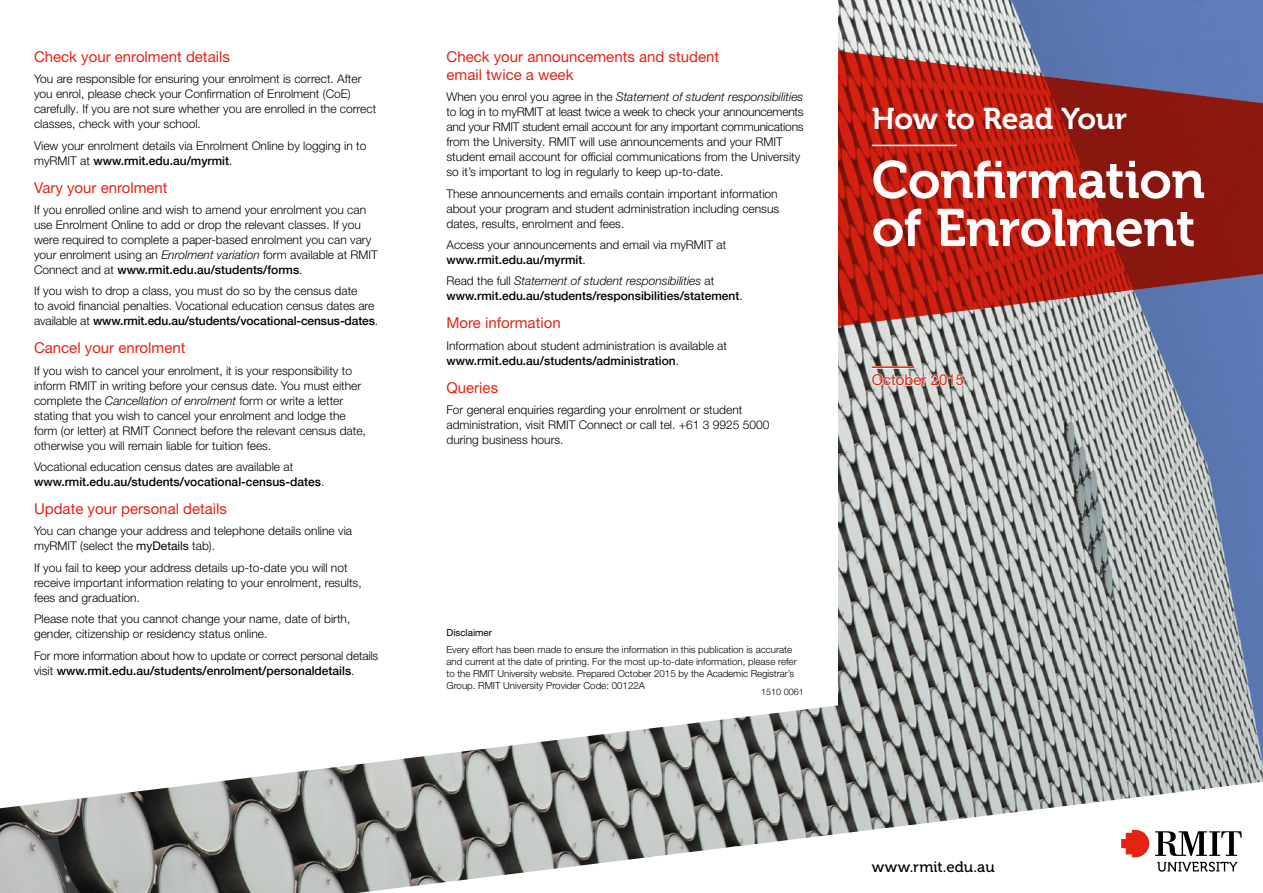
<style>
.page{position:relative;width:1263px;height:893px;background:#fff}
.page>*{position:absolute;margin:0;border:0;box-sizing:border-box;transform-origin:0 0}
.t1{font:52.5px/48px "Museo 700";letter-spacing:-.01em;color:#fff}
.t2{font:30px "Museo 700";letter-spacing:-.01em;color:#fff}
.t3{font:15px/18px "Helvetica Neue LT Pro";color:#e42313}
.t4{font:15px "Museo 500";letter-spacing:.005em;color:#000}
.t5{font:300 12px/15px "Helvetica Neue LT Pro";color:#000}
.t6{font:500 12px "Helvetica Neue";color:#000}
.t7{font:italic 300 12px "Helvetica Neue LT Pro";color:#000}
.t8{font:300 9.75px/12px "Helvetica Neue LT Pro";color:#000}
.t9{font:9.75px "Helvetica Neue LT Pro";color:#000}
.t10{font:300 9px "Helvetica Neue LT Pro";color:#000}
.s1{font-family:"Helvetica Neue LT Pro";font-weight:300}
.s2{font-style:italic}
.s3{font-weight:400}
.s4{font-style:normal}
</style>
<div class="page">
<img style="left:838px;top:0;width:425px;height:653px">
<svg style="left:838px;top:51px;width:425px;height:275px;background:#a1312e"></svg>
<img style="left:0;top:653px;width:1263px;height:240px">
<hr style="left:872px;top:145px;width:85px;height:1px;background:#fff">
<div style="left:871px;top:366px;width:94px;height:21px;background:#fff;opacity:.8"></div>
<hr style="left:872px;top:366px;width:42px;height:2px;background:#e42313">
<p class="t3" style="left:34px;top:47px;width:197px">Check your enrolment details</p>
<p class="t5" style="left:34px;top:71px;width:344px">You are responsible for ensuring your enrolment is correct. After you enrol, please check your Confirmation of Enrolment (CoE) carefully. If you are not sure whether you are enrolled in the correct classes, check with your school.</p>
<p class="t5" style="left:34px;top:137px;width:334px">View your enrolment details via Enrolment Online by logging in to</p>
<p class="t6" style="left:34px;top:151px;width:200px"><span class="s1">myRMIT at</span> www.rmit.edu.au/myrmit<span class="s1">.</span></p>
<p class="t3" style="left:34px;top:178px;width:135px">Vary your enrolment</p>
<p class="t5" style="left:34px;top:202px;width:345px">If you enrolled online and wish to amend your enrolment you can use Enrolment Online to add or drop the relevant classes. If you were required to complete a paper-based enrolment you can vary your enrolment using an <span class="s2">Enrolment variation</span> form available at RMIT</p>
<p class="t6" style="left:34px;top:260px;width:270px"><span class="s1">Connect and at</span> www.rmit.edu.au/students/forms<span class="s1">.</span></p>
<p class="t5" style="left:34px;top:283px;width:342px">If you wish to drop a class, you must do so by the census date<br>to avoid financial penalties. Vocational education census dates are</p>
<p class="t6" style="left:34px;top:311px;width:346px"><span class="s1">available at</span> www.rmit.edu.au/students/vocational-census-dates<span class="s1">.</span></p>
<p class="t3" style="left:34px;top:339px;width:153px">Cancel your enrolment</p>
<p class="t5" style="left:34px;top:363px;width:333px">If you wish to cancel your enrolment, it is your responsibility to inform RMIT in writing before your census date. You must either complete the <span class="s2">Cancellation of enrolment</span> form or write a letter stating that you wish to cancel your enrolment and lodge the form (or letter) at RMIT Connect before the relevant census date, otherwise you will remain liable for tuition fees.</p>
<p class="t5" style="left:34px;top:459px;width:261px">Vocational education census dates are available at</p>
<p class="t6" style="left:34px;top:472px;width:292px">www.rmit.edu.au/students/vocational-census-dates<span class="s1">.</span></p>
<p class="t3" style="left:34px;top:499px;width:195px">Update your personal details</p>
<p class="t5" style="left:34px;top:523px;width:320px">You can change your address and telephone details online via myRMIT (select the <span class="s3">myDetails</span> tab).</p>
<p class="t5" style="left:34px;top:560px;width:329px">If you fail to keep your address details up-to-date you will not receive important information relating to your enrolment, results, fees and graduation.</p>
<p class="t5" style="left:34px;top:611px;width:318px">Please note that you cannot change your name, date of birth, gender, citizenship or residency status online.</p>
<p class="t5" style="left:34px;top:648px;width:346px">For more information about how to update or correct personal details</p>
<p class="t6" style="left:34px;top:661px;width:322px"><span class="s1">visit</span> www.rmit.edu.au/students/enrolment/personaldetails<span class="s1">.</span></p>
<p class="t3" style="left:446px;top:47px;width:274px">Check your announcements and student email twice a week</p>
<p class="t5" style="left:446px;top:89px;width:359px">When you enrol you agree in the <span class="s2">Statement of student responsibilities </span>to log in to myRMIT at least twice a week to check your announcements and your RMIT student email account for any important communications from the University. RMIT will use announcements and your RMIT student email account for official communications from the University so it’s important to log in regularly to keep up-to-date.</p>
<p class="t5" style="left:446px;top:185px;width:334px">These announcements and emails contain important information about your program and student administration including census dates, results, enrolment and fees.</p>
<p class="t5" style="left:446px;top:237px;width:281px">Access your announcements and email via myRMIT at</p>
<p class="t6" style="left:446px;top:250px;width:141px">www.rmit.edu.au/myrmit<span class="s1">.</span></p>
<p class="t7" style="left:446px;top:274px;width:269px"><span class="s4">Read the full</span> Statement of student responsibilities <span class="s4">at</span></p>
<p class="t6" style="left:446px;top:286px;width:298px">www.rmit.edu.au/students/responsibilities/statement<span class="s1">.</span></p>
<p class="t3" style="left:446px;top:314px;width:116px">More information</p>
<p class="t5" style="left:446px;top:338px;width:282px">Information about student administration is available at</p>
<p class="t6" style="left:446px;top:351px;width:234px">www.rmit.edu.au/students/administration<span class="s1">.</span></p>
<p class="t3" style="left:446px;top:378px;width:53px">Queries</p>
<p class="t5" style="left:446px;top:402px;width:324px">For general enquiries regarding your enrolment or student administration, visit RMIT Connect or call tel. +61 3 9925 5000 during business hours.</p>
<p class="t9" style="left:446px;top:627px;width:47px">Disclaimer</p>
<p class="t8" style="left:446px;top:643px;width:352px">Every effort has been made to ensure the information in this publication is accurate and current at the date of printing. For the most up-to-date information, please refer to the RMIT University website. Prepared October 2015 by the Academic Registrar’s Group. RMIT University Provider Code: 00122A</p>
<p class="t10" style="left:761px;top:686px;width:44px">1510 0061</p>
<h2 class="t2" style="left:872px;top:102px;width:257px">How to Read Your</h2>
<h1 class="t1" style="left:872px;top:157px;width:335px">Confirmation of Enrolment</h1>
<p class="t3" style="left:872px;top:370px;width:94px">October 2015</p>
<p class="t4" style="left:872px;top:858px;width:124px">www.rmit.edu.au</p>
</div>
